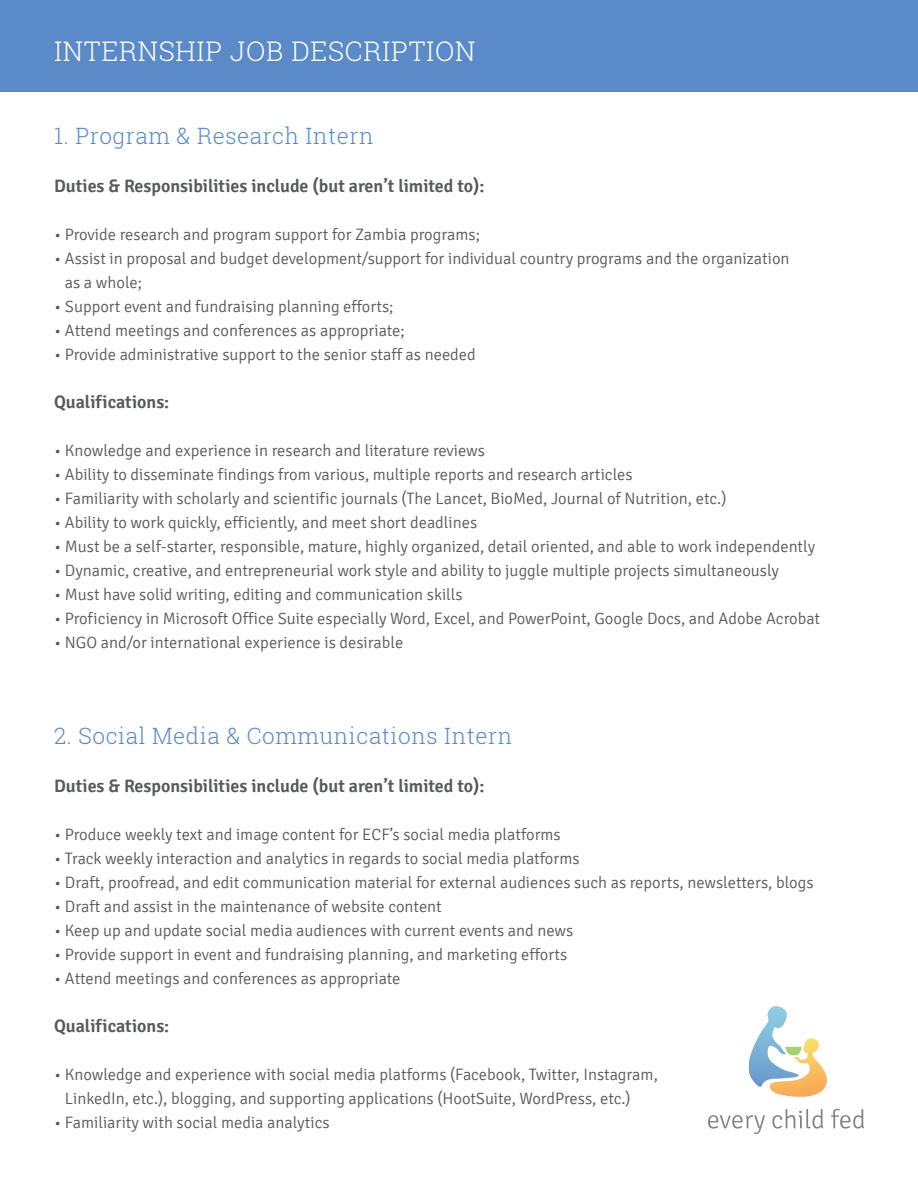
<style>
.page{position:relative;width:918px;height:1188px;background:#fff}
.page>*{position:absolute;margin:0;border:0;box-sizing:border-box;transform-origin:0 0}
.t1{font:300 27px "Roboto Slab";letter-spacing:.025em;color:#fff}
.t2{font:300 22.5px "Roboto Slab";letter-spacing:.025em;color:#5b8ac8}
.t3{font:600 18px "Signika";color:#58595b}
.t4{font:300 16.5px/24px "Signika";color:#58595b}
</style>
<div class="page">
<div style="left:0;top:0;width:918px;height:92px;background:#5b8ac8"></div>
<svg style="left:708px;top:1115px;width:57px;height:19px"></svg>
<svg style="left:772px;top:1109px;width:51px;height:20px"></svg>
<svg style="left:831px;top:1109px;width:33px;height:20px"></svg>
<svg style="left:748px;top:1006px;width:79px;height:91px"></svg>
<h1 class="t1" style="left:54px;top:33px;width:423px">INTERNSHIP JOB DESCRIPTION</h1>
<h2 class="t2" style="left:54px;top:121px;width:321px">1. Program &amp; Research Intern</h2>
<p class="t3" style="left:54px;top:176px;width:432px">Duties &amp; Responsibilities include (but aren’t limited to):</p>
<p class="t4" style="left:54px;top:223px;width:428px">• Provide research and program support for Zambia programs;</p>
<p class="t4" style="left:65px;top:247px;width:726px;text-indent:-11px">• Assist in proposal and budget development/support for individual country programs and the organization as a whole;</p>
<p class="t4" style="left:54px;top:295px;width:341px">• Support event and fundraising planning efforts;</p>
<p class="t4" style="left:54px;top:319px;width:352px">• Attend meetings and conferences as appropriate;</p>
<p class="t4" style="left:54px;top:343px;width:423px">• Provide administrative support to the senior staff as needed</p>
<p class="t3" style="left:54px;top:392px;width:117px">Qualifications:</p>
<p class="t4" style="left:54px;top:439px;width:432px">• Knowledge and experience in research and literature reviews</p>
<p class="t4" style="left:54px;top:463px;width:580px">• Ability to disseminate findings from various, multiple reports and research articles</p>
<p class="t4" style="left:54px;top:487px;width:674px">• Familiarity with scholarly and scientific journals (The Lancet, BioMed, Journal of Nutrition, etc.)</p>
<p class="t4" style="left:54px;top:511px;width:425px">• Ability to work quickly, efficiently, and meet short deadlines</p>
<p class="t4" style="left:54px;top:535px;width:763px">• Must be a self-starter, responsible, mature, highly organized, detail oriented, and able to work independently</p>
<p class="t4" style="left:54px;top:559px;width:727px">• Dynamic, creative, and entrepreneurial work style and ability to juggle multiple projects simultaneously</p>
<p class="t4" style="left:54px;top:583px;width:410px">• Must have solid writing, editing and communication skills</p>
<p class="t4" style="left:54px;top:607px;width:768px">• Proficiency in Microsoft Office Suite especially Word, Excel, and PowerPoint, Google Docs, and Adobe Acrobat</p>
<p class="t4" style="left:54px;top:631px;width:351px">• NGO and/or international experience is desirable</p>
<h2 class="t2" style="left:54px;top:721px;width:460px">2. Social Media &amp; Communications Intern</h2>
<p class="t3" style="left:54px;top:776px;width:432px">Duties &amp; Responsibilities include (but aren’t limited to):</p>
<p class="t4" style="left:54px;top:823px;width:508px">• Produce weekly text and image content for ECF’s social media platforms</p>
<p class="t4" style="left:54px;top:847px;width:527px">• Track weekly interaction and analytics in regards to social media platforms</p>
<p class="t4" style="left:54px;top:871px;width:761px">• Draft, proofread, and edit communication material for external audiences such as reports, newsletters, blogs</p>
<p class="t4" style="left:54px;top:895px;width:389px">• Draft and assist in the maintenance of website content</p>
<p class="t4" style="left:54px;top:919px;width:521px">• Keep up and update social media audiences with current events and news</p>
<p class="t4" style="left:54px;top:943px;width:515px">• Provide support in event and fundraising planning, and marketing efforts</p>
<p class="t4" style="left:54px;top:967px;width:348px">• Attend meetings and conferences as appropriate</p>
<p class="t3" style="left:54px;top:1016px;width:117px">Qualifications:</p>
<p class="t4" style="left:65px;top:1063px;width:594px;text-indent:-11px">• Knowledge and experience with social media platforms (Facebook, Twitter, Instagram,<br>LinkedIn, etc.), blogging, and supporting applications (HootSuite, WordPress, etc.)</p>
<p class="t4" style="left:54px;top:1111px;width:277px">• Familiarity with social media analytics</p>
</div>
